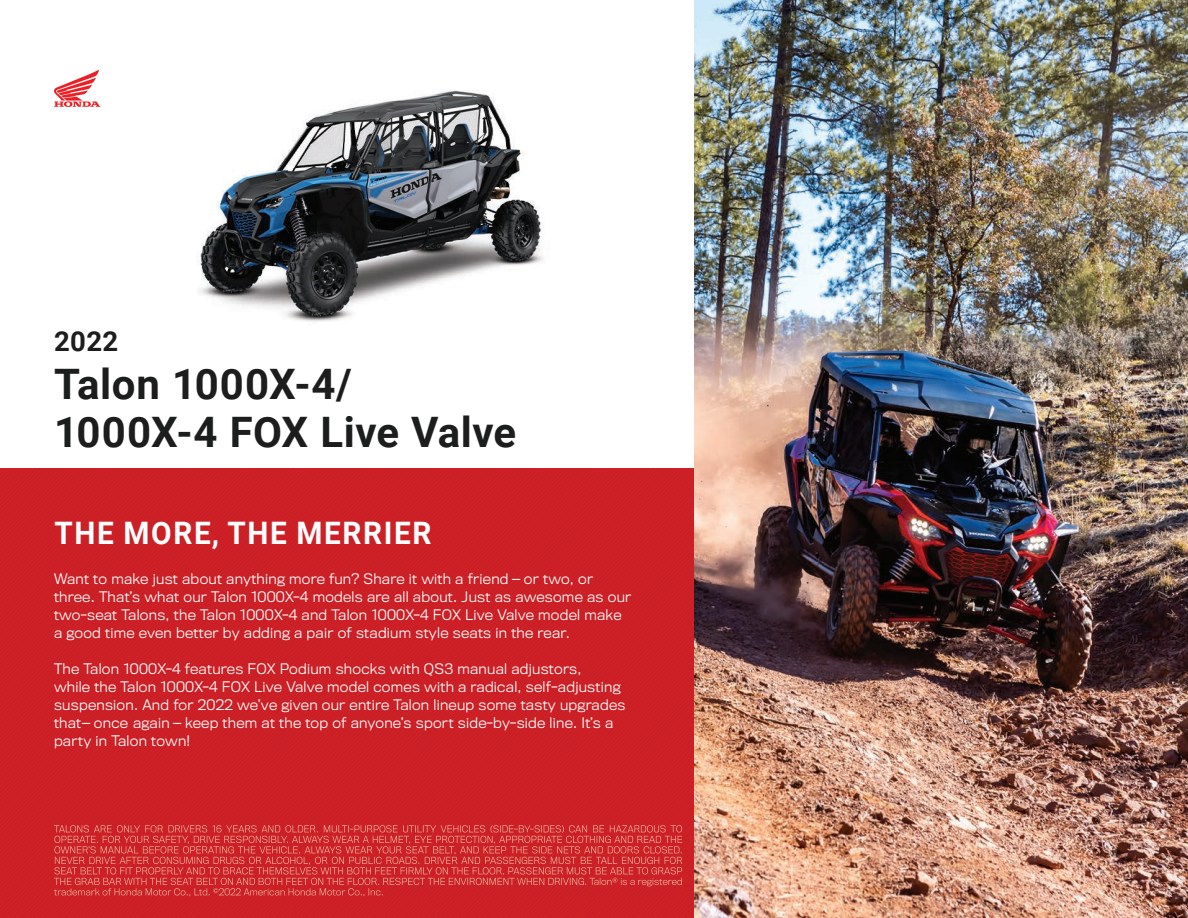
<style>
.page{position:relative;width:1188px;height:918px;background:#fff}
.page>*{position:absolute;margin:0;border:0;box-sizing:border-box;transform-origin:0 0}
.t1{font:700 42px/48px "Roboto";letter-spacing:.01em;color:#1c1d1d}
.t2{font:700 31.05px "Roboto";letter-spacing:.055em;color:#fff;scale:.96 1}
.t3{font:700 27.45px "Roboto";color:#1c1d1d}
.t4{font:300 13.5px/18px "Titling Gothic FB";letter-spacing:.02em;color:#fff}
</style>
<div class="page">
<svg style="left:54px;top:70px;width:46px;height:37px"></svg>
<div style="left:0;top:468px;width:695px;height:450px;background:#cc2026"></div>
<img style="left:199px;top:91px;width:345px;height:231px">
<img style="left:695px;top:0;width:493px;height:918px">
<img style="left:54px;top:825px;width:629px;height:8px">
<img style="left:54px;top:836px;width:629px;height:8px">
<img style="left:54px;top:846px;width:629px;height:8px">
<img style="left:55px;top:857px;width:628px;height:8px">
<img style="left:54px;top:867px;width:629px;height:8px">
<img style="left:54px;top:878px;width:533px;height:8px">
<img style="left:587px;top:878px;width:96px;height:8px">
<img style="left:54px;top:888px;width:329px;height:8px">
<h3 class="t3" style="left:54px;top:322px;width:66px">2022</h3>
<h1 class="t1" style="left:54px;top:358px;width:464px">Talon 1000X-4/<br>1000X-4 FOX Live Valve</h1>
<h2 class="t2" style="left:55px;top:511px;width:394px">THE MORE, THE MERRIER</h2>
<p class="t4" style="left:54px;top:570px;width:579px">Want to make just about anything more fun? Share it with a friend — or two, or three. That’s what our Talon 1000X-4 models are all about. Just as awesome as our two-seat Talons, the Talon 1000X-4 and Talon 1000X-4 FOX Live Valve model make a good time even better by adding a pair of stadium style seats in the rear.</p>
<p class="t4" style="left:54px;top:660px;width:573px">The Talon 1000X-4 features FOX Podium shocks with QS3 manual adjustors,<br>while the Talon 1000X-4 FOX Live Valve model comes with a radical, self-adjusting suspension. And for 2022 we’ve given our entire Talon lineup some tasty upgrades that— once again — keep them at the top of anyone’s sport side-by-side line. It’s a party in Talon town!</p>
</div>
